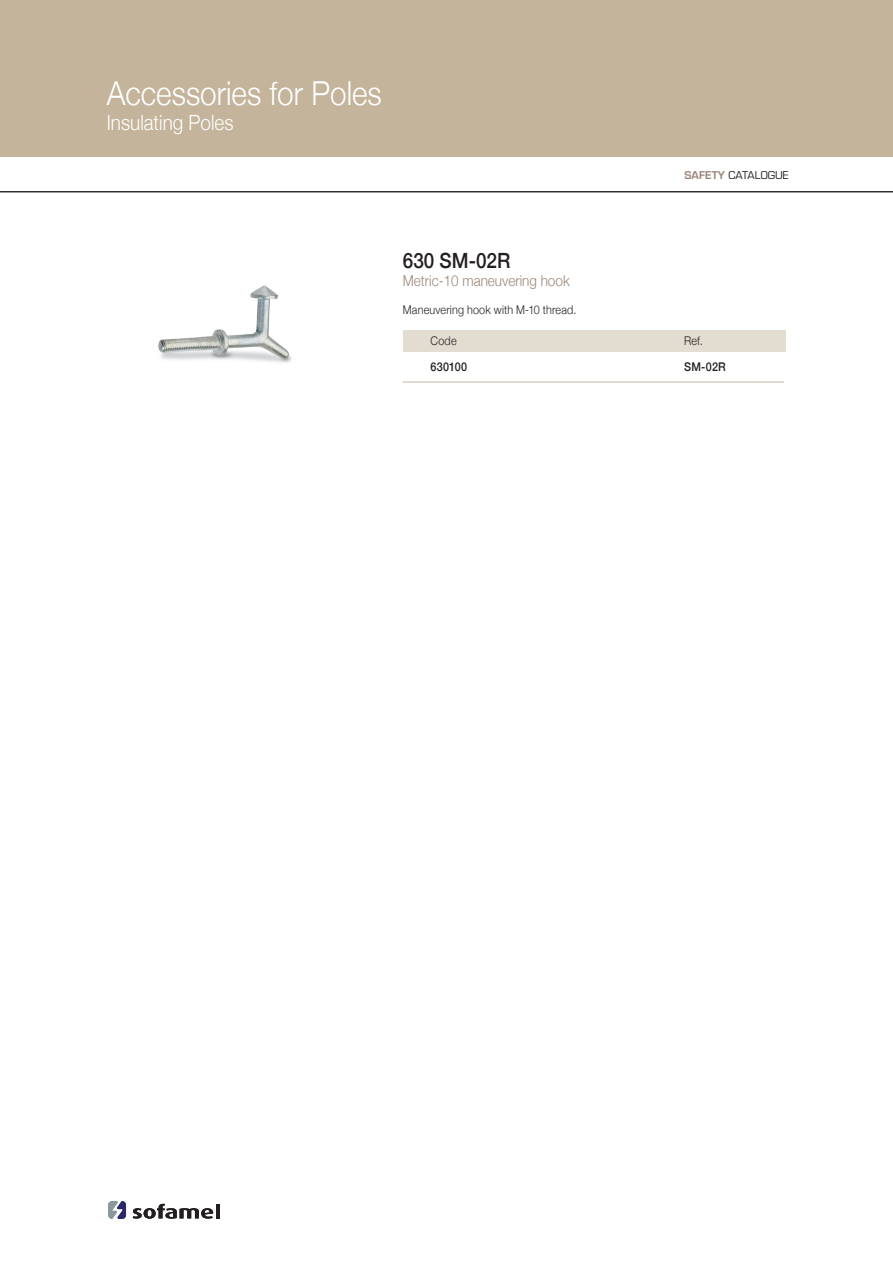
<style>
.page{position:relative;width:893px;height:1261px;background:#fff}
.page>*{position:absolute;margin:0;border:0;box-sizing:border-box;transform-origin:0 0}
.t1{font:300 33px "Helvetica Neue";color:#fff;scale:.9 1}
.t2{font:300 21px "Helvetica Neue";color:#fff;scale:.9 1}
.t3{font:500 21px "Helvetica Neue";color:#231f20;scale:.9 1}
.t4{font:300 15px "Helvetica Neue";color:#9b8679;scale:.9 1}
.t5{font:300 12px "Helvetica Neue";letter-spacing:.015em;color:#231f20;scale:.9 1}
.t6{font:500 12px "Helvetica Neue";letter-spacing:.02em;color:#231f20;scale:.9 1}
.t7{font:10.5px "Eurostile";color:#231f20}
.s1{font-weight:600;color:#9b8679}
</style>
<div class="page">
<div style="left:0;top:0;width:893px;height:157px;background:#c3b49b"></div>
<svg style="left:133px;top:1203px;width:80px;height:15px"></svg>
<svg style="left:216px;top:1204px;width:3px;height:14px"></svg>
<svg style="left:108px;top:1201px;width:18px;height:18px"></svg>
<hr style="left:0;top:191px;width:893px;height:1px;background:#231f20">
<div style="left:403px;top:330px;width:382px;height:21px;background:#e3dcd0"></div>
<hr style="left:403px;top:382px;width:381px;height:1px;background:#c3b49b">
<img style="left:158px;top:285px;width:134px;height:78px">
<h1 class="t1" style="left:107px;top:66px;width:307px">Accessories for Poles</h1>
<h2 class="t2" style="left:107px;top:105px;width:142px">Insulating Poles</h2>
<p class="t7" style="left:684px;top:169px;width:106px"><span class="s1">SAFETY</span> CATALOGUE</p>
<h2 class="t3" style="left:403px;top:243px;width:121px">630 SM-02R</h2>
<p class="t4" style="left:403px;top:268px;width:187px">Metric-10 maneuvering hook</p>
<p class="t5" style="left:403px;top:300px;width:194px">Maneuvering hook with M-10 thread.</p>
<p class="t5" style="left:431px;top:331px;width:30px">Code</p>
<p class="t6" style="left:431px;top:357px;width:42px">630100</p>
<p class="t6" style="left:684px;top:357px;width:48px">SM-02R</p>
<p class="t5" style="left:684px;top:331px;width:22px">Ref.</p>
</div>
